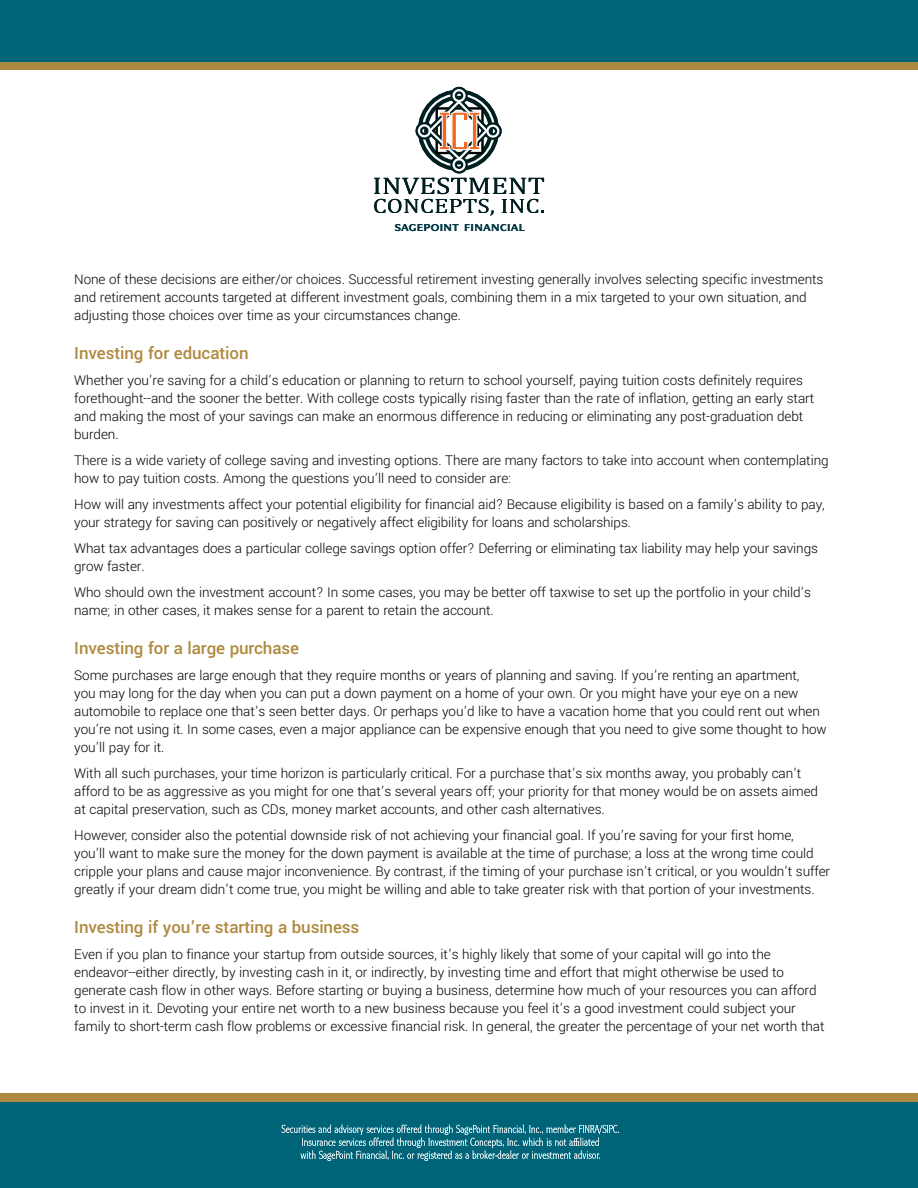
<style>
.page{position:relative;width:918px;height:1188px;background:#fff}
.page>*{position:absolute;margin:0;border:0;box-sizing:border-box;transform-origin:0 0}
.t1{font:500 18.75px "Yantramanav";letter-spacing:-.005em;color:#af893f}
.t2{font:300 15px/18px "Yantramanav";letter-spacing:-.005em;color:#000}
.t3{font:700 9.45px "Itc Symbol";color:#003846;scale:1.1 1}
</style>
<div class="page">
<div style="left:0;top:1102px;width:918px;height:86px;background:#006479"></div>
<div style="left:0;top:1093px;width:918px;height:9px;background:#af893f"></div>
<div style="left:450px;top:87px;width:18px;height:17px;border:7px solid #001f21;border-radius:50%"></div>
<div style="left:416px;top:122px;width:17px;height:18px;border:7px solid #001f21;border-radius:50%"></div>
<div style="left:450px;top:156px;width:18px;height:17px;border:7px solid #001f21;border-radius:50%"></div>
<div style="left:484px;top:122px;width:18px;height:18px;border:7px solid #001f21;border-radius:50%"></div>
<div style="left:453px;top:89px;width:13px;height:13px;border:2px solid #fff;border-radius:50%"></div>
<div style="left:418px;top:124px;width:13px;height:13px;border:2px solid #fff;border-radius:50%"></div>
<div style="left:453px;top:158px;width:13px;height:13px;border:2px solid #fff;border-radius:50%"></div>
<div style="left:486px;top:125px;width:13px;height:13px;border:2px solid #fff;border-radius:50%"></div>
<svg style="left:374px;top:178px;width:170px;height:38px"></svg>
<svg style="left:420px;top:92px;width:76px;height:76px"></svg>
<div style="left:0;top:0;width:918px;height:62px;background:#006479"></div>
<div style="left:0;top:62px;width:918px;height:8px;background:#af893f"></div>
<svg style="left:282px;top:1125px;width:337px;height:36px"></svg>
<p class="t3" style="left:431px;top:221px;width:27px">□ ■▼</p>
<p class="t3" style="left:519px;top:221px;width:7px">●</p>
<p class="t2" style="left:74px;top:270px;width:751px">None of these decisions are either/or choices. Successful retirement investing generally involves selecting specific investments and retirement accounts targeted at different investment goals, combining them in a mix targeted to your own situation, and adjusting those choices over time as your circumstances change.</p>
<p class="t1" style="left:74px;top:341px;width:176px">Investing for education</p>
<p class="t2" style="left:74px;top:371px;width:742px">Whether you’re saving for a child’s education or planning to return to school yourself, paying tuition costs definitely requires forethought--and the sooner the better. With college costs typically rising faster than the rate of inflation, getting an early start and making the most of your savings can make an enormous difference in reducing or eliminating any post-graduation debt burden.</p>
<p class="t2" style="left:74px;top:451px;width:756px">There is a wide variety of college saving and investing options. There are many factors to take into account when contemplating how to pay tuition costs. Among the questions you’ll need to consider are:</p>
<p class="t2" style="left:74px;top:495px;width:752px">How will any investments affect your potential eligibility for financial aid? Because eligibility is based on a family’s ability to pay, your strategy for saving can positively or negatively affect eligibility for loans and scholarships.</p>
<p class="t2" style="left:74px;top:540px;width:745px">What tax advantages does a particular college savings option offer? Deferring or eliminating tax liability may help your savings grow faster.</p>
<p class="t2" style="left:74px;top:584px;width:738px">Who should own the investment account? In some cases, you may be better off taxwise to set up the portfolio in your child’s name; in other cases, it makes sense for a parent to retain the account.</p>
<p class="t1" style="left:74px;top:637px;width:226px">Investing for a large purchase</p>
<p class="t2" style="left:74px;top:666px;width:754px">Some purchases are large enough that they require months or years of planning and saving. If you’re renting an apartment,<br>you may long for the day when you can put a down payment on a home of your own. Or you might have your eye on a new automobile to replace one that’s seen better days. Or perhaps you’d like to have a vacation home that you could rent out when you’re not using it. In some cases, even a major appliance can be expensive enough that you need to give some thought to how you’ll pay for it.</p>
<p class="t2" style="left:74px;top:765px;width:745px">With all such purchases, your time horizon is particularly critical. For a purchase that’s six months away, you probably can’t afford to be as aggressive as you might for one that’s several years off; your priority for that money would be on assets aimed at capital preservation, such as CDs, money market accounts, and other cash alternatives.</p>
<p class="t2" style="left:74px;top:827px;width:757px">However, consider also the potential downside risk of not achieving your financial goal. If you’re saving for your first home,<br>you’ll want to make sure the money for the down payment is available at the time of purchase; a loss at the wrong time could cripple your plans and cause major inconvenience. By contrast, if the timing of your purchase isn’t critical, or you wouldn’t suffer greatly if your dream didn’t come true, you might be willing and able to take greater risk with that portion of your investments.</p>
<p class="t1" style="left:74px;top:916px;width:287px">Investing if you’re starting a business</p>
<p class="t2" style="left:74px;top:945px;width:752px">Even if you plan to finance your startup from outside sources, it’s highly likely that some of your capital will go into the endeavor--either directly, by investing cash in it, or indirectly, by investing time and effort that might otherwise be used to generate cash flow in other ways. Before starting or buying a business, determine how much of your resources you can afford to invest in it. Devoting your entire net worth to a new business because you feel it’s a good investment could subject your family to short-term cash flow problems or excessive financial risk. In general, the greater the percentage of your net worth that</p>
</div>
